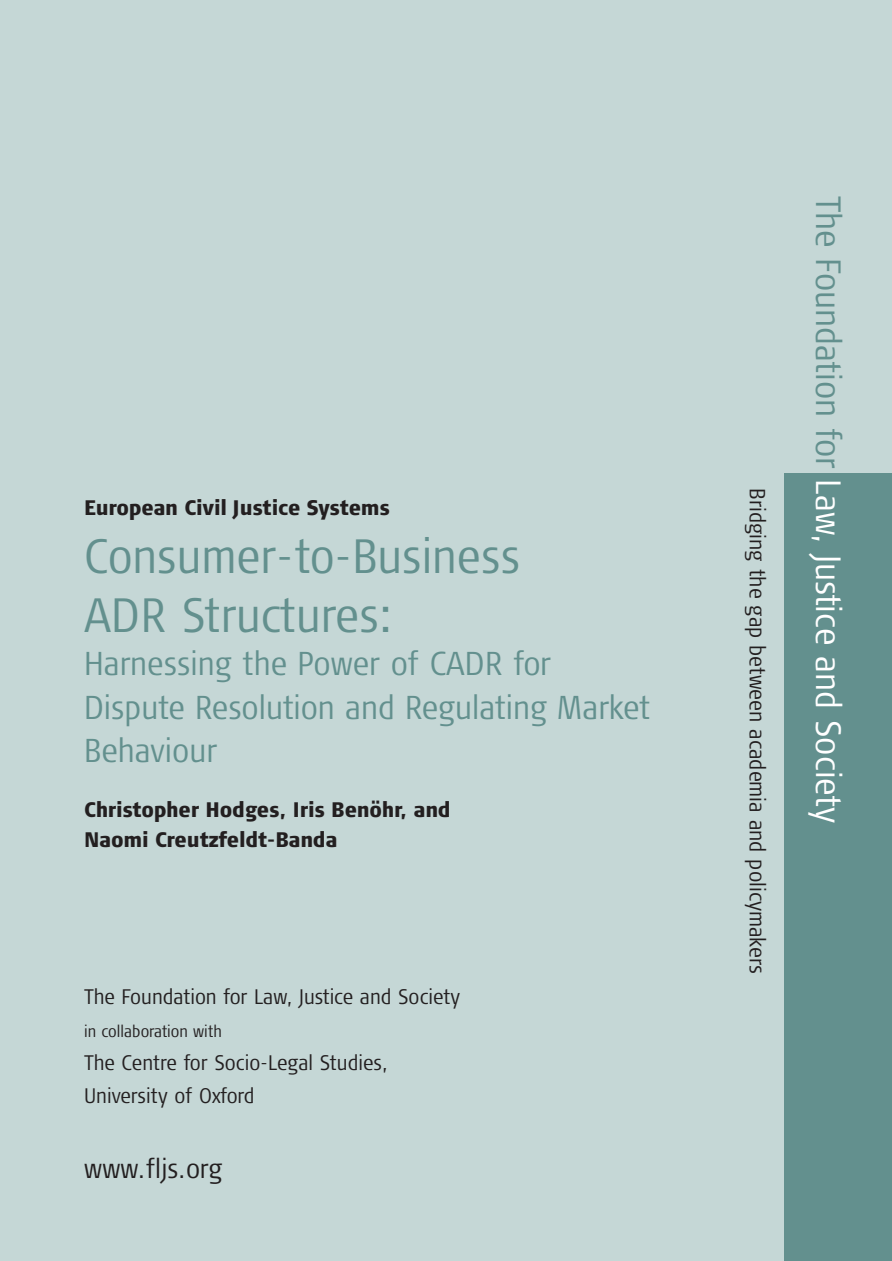
<style>
.page{position:relative;width:892px;height:1261px;background:#fff}
.page>*{position:absolute;margin:0;border:0;box-sizing:border-box;transform-origin:0 0}
.t1{font:300 48px/58.5px "Signa Cond Column";color:#63908e}
.t2{font:300 35.1px "Signa Cond Column";color:#fff}
.t3{font:300 33px/43.5px "Signa Cond Column";color:#63908e}
.t4{font:300 27px "Signa Cond Column";color:#231f20}
.t5{font:300 21.9px "Signa Cond Column";color:#231f20}
.t6{font:300 21px/33px "Signa Cond Column";color:#231f20}
.t7{font:900 21px/30px "Signa Cond Column";letter-spacing:-.005em;color:#231f20}
.t8{font:300 16.5px "Signa Cond Column";color:#231f20}
.s1{color:#63908e}
</style>
<div class="page">
<div style="left:0;top:0;width:891px;height:1260px;background:#c5d7d6"></div>
<div style="left:784px;top:473px;width:107px;height:787px;background:#63908e"></div>
<p class="t7" style="left:84px;top:494px;width:307px">European Civil Justice Systems</p>
<h1 class="t1" style="left:84px;top:531px;width:437px">Consumer-to-Business<br>ADR Structures:</h1>
<h3 class="t3" style="left:84px;top:645px;width:567px">Harnessing the Power of CADR for<br>Dispute Resolution and Regulating Market<br>Behaviour</h3>
<p class="t7" style="left:84px;top:795px;width:368px">Christopher Hodges, Iris Benöhr, and<br>Naomi Creutzfeldt-Banda</p>
<p class="t6" style="left:84px;top:982px;width:377px">The Foundation for Law, Justice and Society</p>
<p class="t8" style="left:84px;top:1024px;width:139px">in collaboration with</p>
<p class="t6" style="left:84px;top:1048px;width:305px">The Centre for Socio-Legal Studies,<br>University of Oxford</p>
<p class="t4" style="left:84px;top:1157px;width:140px">www.fljs.org</p>
<p class="t5" style="left:765px;top:488px;width:486px;rotate:90deg">Bridging the gap between academia and policymakers</p>
<h2 class="t2" style="left:842px;top:196px;width:629px;rotate:90deg"><span class="s1">The Foundation for</span> Law, Justice and Society</h2>
</div>
